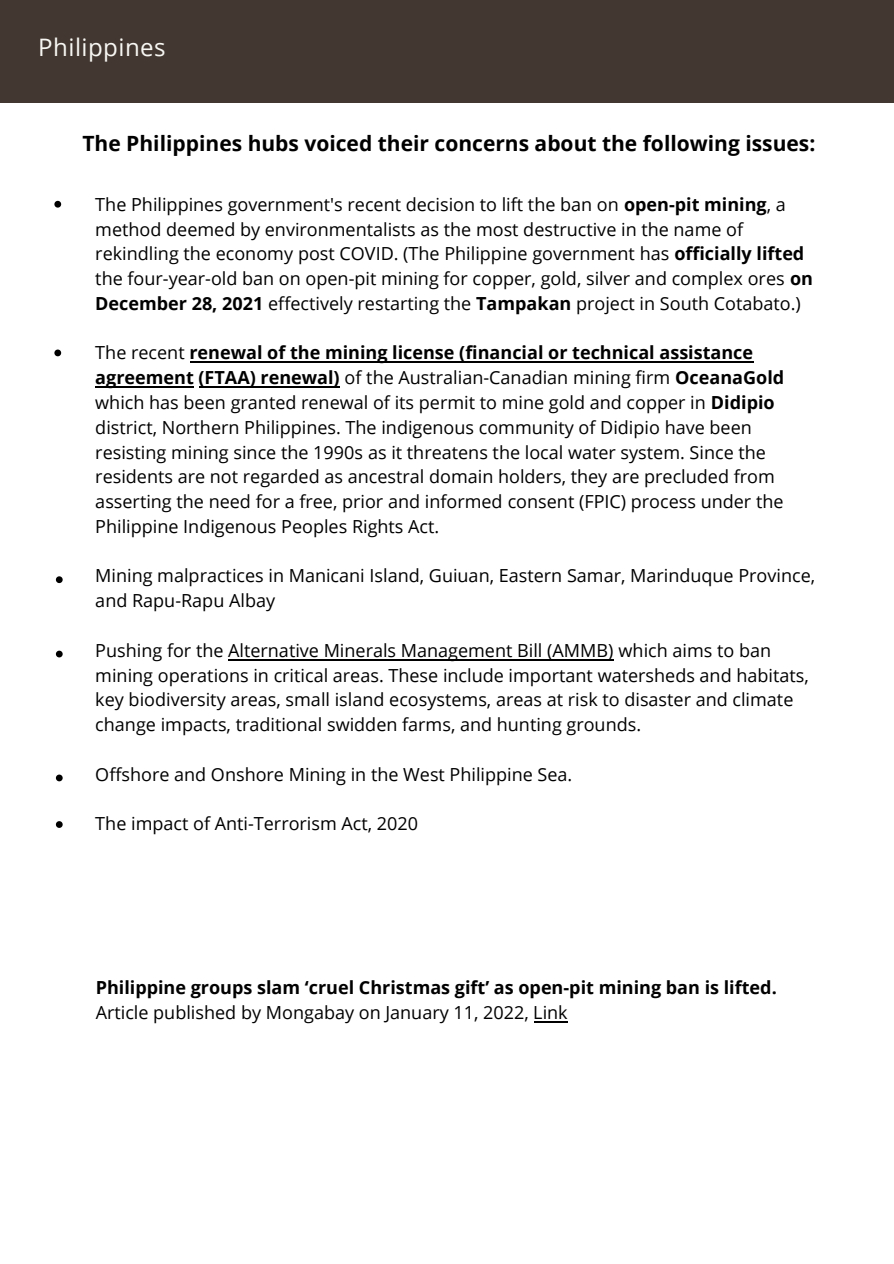
<style>
.page{position:relative;width:894px;height:1264px;background:#fff}
.page>*{position:absolute;margin:0;border:0;box-sizing:border-box;transform-origin:0 0}
.t1{font:24px "Open Sans";letter-spacing:.02em;color:#f8f7f4}
.t2{font:700 21px "Open Sans";color:#000}
.t3{font:18px/24.8px "Open Sans";color:#000}
.t4{font:700 18px "Open Sans";color:#000}
.s1{font-weight:700}
</style>
<div class="page">
<div style="left:0;top:0;width:893px;height:103px;background:#433831"></div>
<svg style="left:54px;top:201px;width:7px;height:7px"></svg>
<svg style="left:54px;top:349px;width:7px;height:7px"></svg>
<svg style="left:56px;top:576px;width:7px;height:7px"></svg>
<svg style="left:56px;top:650px;width:7px;height:7px"></svg>
<svg style="left:56px;top:774px;width:7px;height:7px"></svg>
<svg style="left:56px;top:821px;width:7px;height:7px"></svg>
<hr style="left:190px;top:362px;width:563px;height:1px;background:#000">
<hr style="left:95px;top:386px;width:99px;height:2px;background:#000">
<hr style="left:199px;top:386px;width:140px;height:2px;background:#000">
<hr style="left:228px;top:659px;width:385px;height:1px;background:#000">
<hr style="left:534px;top:1021px;width:33px;height:1px;background:#000">
<h1 class="t1" style="left:38px;top:31px;width:129px">Philippines</h1>
<p class="t2" style="left:82px;top:129px;width:734px">The Philippines hubs voiced their concerns about the following issues:</p>
<p class="t3" style="left:95px;top:191px;width:719px">The Philippines government's recent decision to lift the ban on <span class="s1">open-pit mining</span>, a method deemed by environmentalists as the most destructive in the name of rekindling the economy post COVID. (The Philippine government has <span class="s1">officially lifted </span>the four-year-old ban on open-pit mining for copper, gold, silver and complex ores <span class="s1">on December 28, 2021</span> effectively restarting the <span class="s1">Tampakan</span> project in South Cotabato.)</p>
<p class="t3" style="left:95px;top:340px;width:690px">The recent <span class="s1">renewal of the mining license (financial or technical assistance agreement (FTAA) renewal)</span> of the Australian-Canadian mining firm <span class="s1">OceanaGold </span>which has been granted renewal of its permit to mine gold and copper in <span class="s1">Didipio </span>district, Northern Philippines. The indigenous community of Didipio have been resisting mining since the 1990s as it threatens the local water system. Since the residents are not regarded as ancestral domain holders, they are precluded from asserting the need for a free, prior and informed consent (FPIC) process under the Philippine Indigenous Peoples Rights Act.</p>
<p class="t3" style="left:95px;top:563px;width:721px">Mining malpractices in Manicani Island, Guiuan, Eastern Samar, Marinduque Province, and Rapu-Rapu Albay</p>
<p class="t3" style="left:95px;top:637px;width:714px">Pushing for the Alternative Minerals Management Bill (AMMB) which aims to ban mining operations in critical areas. These include important watersheds and habitats, key biodiversity areas, small island ecosystems, areas at risk to disaster and climate change impacts, traditional swidden farms, and hunting grounds.</p>
<p class="t3" style="left:95px;top:761px;width:478px">Offshore and Onshore Mining in the West Philippine Sea.</p>
<p class="t3" style="left:95px;top:811px;width:324px">The impact of Anti-Terrorism Act, 2020</p>
<p class="t4" style="left:96px;top:975px;width:682px">Philippine groups slam ‘cruel Christmas gift’ as open-pit mining ban is lifted.</p>
<p class="t3" style="left:96px;top:999px;width:473px">Article published by Mongabay on January 11, 2022, Link</p>
</div>
